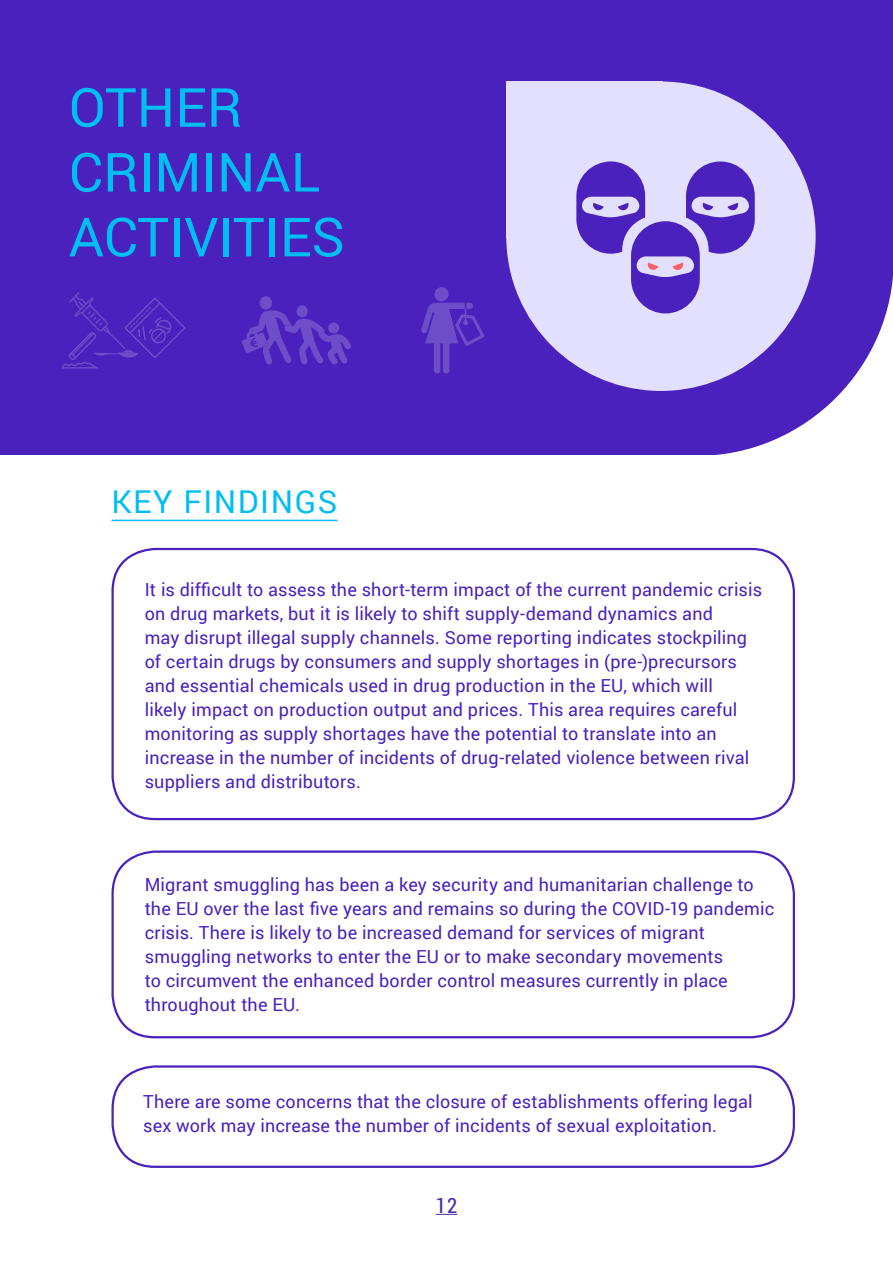
<style>
.page{position:relative;width:893px;height:1263px;background:#fff}
.page>*{position:absolute;margin:0;border:0;box-sizing:border-box;transform-origin:0 0}
.t1{font:54px/64.8px "Roboto";color:#00bdf2}
.t2{font:31.5px "Roboto";letter-spacing:.05em;color:#00bdf2}
.t3{font:21px "Roboto Condensed";color:#4d2ba8}
.t4{font:18px/24px "Roboto";letter-spacing:.01em;color:#4a21bd}
</style>
<div class="page">
<div style="left:111px;top:548px;width:684px;height:272px;border:2px solid #4a21bd;border-radius:43px"></div>
<div style="left:111px;top:850px;width:684px;height:188px;border:2px solid #4a21bd;border-radius:43px"></div>
<div style="left:111px;top:1065px;width:684px;height:103px;border:2px solid #4a21bd;border-radius:43px"></div>
<hr style="left:111px;top:520px;width:226px;height:1px;background:#00bdf2">
<div style="left:0;top:0;width:892px;height:454px;background:#4a21bd"></div>
<svg style="left:506px;top:82px;width:290px;height:284px;fill:#e3e0ff"></svg>
<div style="left:260px;top:296px;width:12px;height:13px;background:#6e4dc9;border-radius:50%"></div>
<div style="left:297px;top:305px;width:11px;height:12px;background:#6e4dc9;border-radius:50%"></div>
<svg style="left:241px;top:310px;width:110px;height:54px"></svg>
<svg style="left:576px;top:161px;width:317px;height:294px"></svg>
<div style="left:435px;top:287px;width:14px;height:14px;background:#6e4dc9;border-radius:50%"></div>
<svg style="left:421px;top:303px;width:64px;height:71px"></svg>
<svg style="left:62px;top:292px;width:123px;height:77px"></svg>
<svg style="left:436px;top:1214px;width:21px;height:1px"></svg>
<h1 class="t1" style="left:69px;top:73px;width:278px">OTHER<br>CRIMINAL<br>ACTIVITIES</h1>
<h2 class="t2" style="left:111px;top:480px;width:228px">KEY FINDINGS</h2>
<p class="t4" style="left:145px;top:577px;width:619px">It is difficult to assess the short-term impact of the current pandemic crisis on drug markets, but it is likely to shift supply-demand dynamics and<br>may disrupt illegal supply channels. Some reporting indicates stockpiling of certain drugs by consumers and supply shortages in (pre-)precursors and essential chemicals used in drug production in the EU, which will<br>likely impact on production output and prices. This area requires careful monitoring as supply shortages have the potential to translate into an increase in the number of incidents of drug-related violence between rival suppliers and distributors.</p>
<p class="t4" style="left:145px;top:872px;width:631px">Migrant smuggling has been a key security and humanitarian challenge to the EU over the last five years and remains so during the COVID-19 pandemic crisis. There is likely to be increased demand for services of migrant smuggling networks to enter the EU or to make secondary movements<br>to circumvent the enhanced border control measures currently in place throughout the EU.</p>
<p class="t4" style="left:143px;top:1088px;width:611px">There are some concerns that the closure of establishments offering legal sex work may increase the number of incidents of sexual exploitation.</p>
<p class="t3" style="left:436px;top:1191px;width:23px">12</p>
</div>
